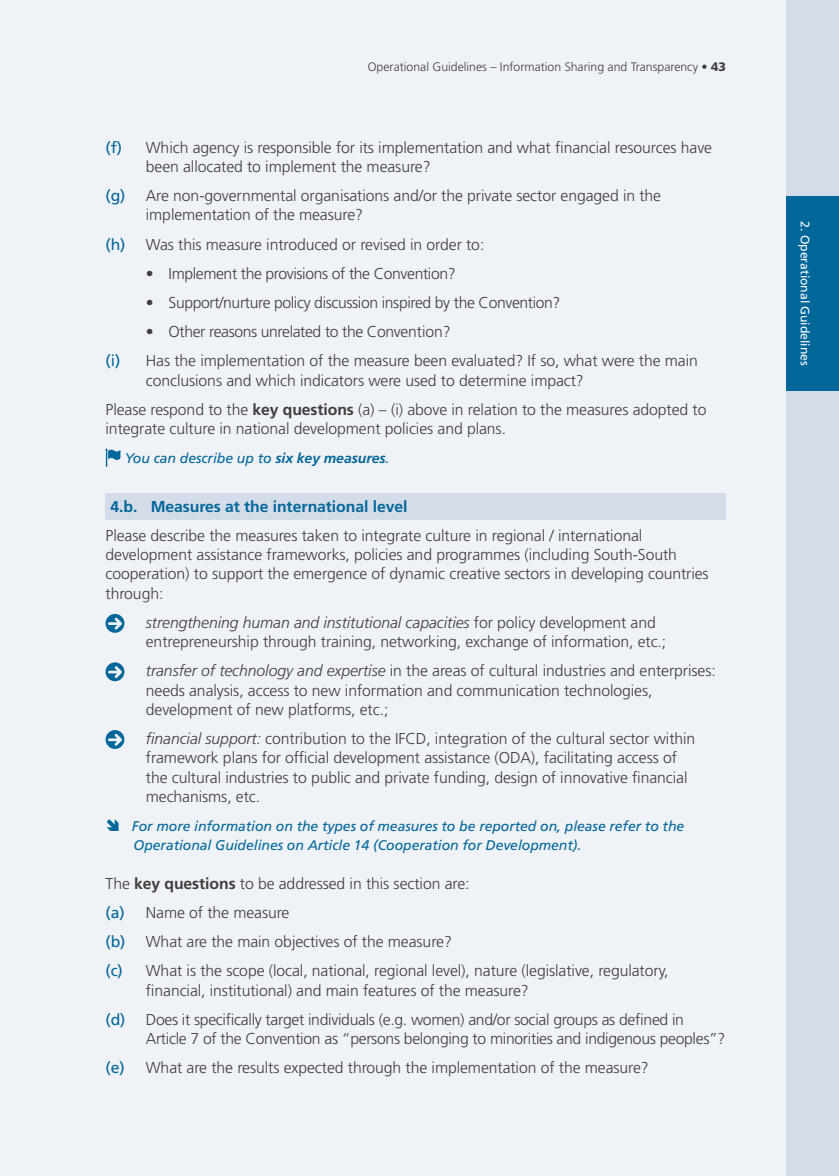
<style>
.page{position:relative;width:839px;height:1176px;background:#fff}
.page>*{position:absolute;margin:0;border:0;box-sizing:border-box;transform-origin:0 0}
.t1{font:300 15.75px/19.2px "Frutiger LT Std";letter-spacing:-.005em;color:#3e3e3f}
.t2{font:300 15.75px "Frutiger LT Std";letter-spacing:-.025em;color:#3e3e3f}
.t3{font:700 15.75px "Frutiger LT Std";letter-spacing:-.005em;color:#01669a}
.t4{font:italic 14px/19.2px "Frutiger LT Std";letter-spacing:-.005em;color:#01669a}
.t5{font:300 12.25px "Frutiger LT Std";color:#3e3e3f}
.t6{font:12.25px "Frutiger LT Std";letter-spacing:-.005em;color:#fff}
.s1{font-weight:900}
.s2{font-weight:400;color:#01669a}
.s3{font-weight:700}
.s4{font-style:italic}
</style>
<div class="page">
<div style="left:0;top:0;width:6px;height:1175px;background:#eff2f7"></div>
<div style="left:6px;top:0;width:832px;height:1175px;background:#eff2f7"></div>
<div style="left:785px;top:0;width:53px;height:1175px;background:#d5dce9"></div>
<div style="left:785px;top:196px;width:53px;height:194px;background:#01669a"></div>
<svg style="left:105px;top:448px;width:15px;height:19px"></svg>
<div style="left:105px;top:492px;width:621px;height:27px;background:#d5dce9"></div>
<svg style="left:105px;top:614px;width:19px;height:18px"></svg>
<svg style="left:105px;top:662px;width:19px;height:19px"></svg>
<svg style="left:105px;top:730px;width:19px;height:19px"></svg>
<p class="t5" style="left:368px;top:59px;width:360px">Operational Guidelines – Information Sharing and Transparency • <span class="s1">43</span></p>
<p class="t1" style="left:146px;top:138px;width:567px;text-indent:-40px"><span class="s2">(f)</span> Which agency is responsible for its implementation and what financial resources have been allocated to implement the measure?</p>
<p class="t1" style="left:146px;top:186px;width:516px;text-indent:-40px"><span class="s2">(g)</span> Are non-governmental organisations and/or the private sector engaged in the implementation of the measure?</p>
<p class="t1" style="left:105px;top:235px;width:380px"><span class="s2">(h)</span> Was this measure introduced or revised in order to:</p>
<p class="t2" style="left:146px;top:264px;width:311px">• Implement the provisions of the Convention?</p>
<p class="t2" style="left:146px;top:293px;width:416px">• Support/nurture policy discussion inspired by the Convention?</p>
<p class="t1" style="left:105px;top:317px;width:593px;line-height:29.2px;text-indent:40px">• Other reasons unrelated to the Convention?<br><span class="s2">(i)</span> Has the implementation of the measure been evaluated? If so, what were the main</p>
<p class="t1" style="left:105px;top:366px;width:602px;line-height:29.2px;text-indent:40px">conclusions and which indicators were used to determine impact?<br>Please respond to the <span class="s3">key questions</span> (a) – (i) above in relation to the measures adopted to</p>
<p class="t1" style="left:105px;top:419px;width:402px">integrate culture in national development policies and plans.</p>
<p class="t4" style="left:125px;top:449px;width:266px">You can describe up to <span class="s3">six key measures</span>.</p>
<p class="t3" style="left:110px;top:497px;width:298px">4.b. Measures at the international level</p>
<p class="t1" style="left:105px;top:526px;width:604px">Please describe the measures taken to integrate culture in regional / international development assistance frameworks, policies and programmes (including South-South cooperation) to support the emergence of dynamic creative sectors in developing countries through:</p>
<p class="t1" style="left:146px;top:613px;width:522px"><span class="s4">strengthening human and institutional capacities</span> for policy development and entrepreneurship through training, networking, exchange of information, etc.;</p>
<p class="t1" style="left:146px;top:661px;width:571px"><span class="s4">transfer of technology and expertise</span> in the areas of cultural industries and enterprises: needs analysis, access to new information and communication technologies, development of new platforms, etc.;</p>
<p class="t1" style="left:146px;top:729px;width:551px"><span class="s4">financial support:</span> contribution to the IFCD, integration of the cultural sector within framework plans for official development assistance (ODA), facilitating access of the cultural industries to public and private funding, design of innovative financial mechanisms, etc.</p>
<p class="t4" style="left:133px;top:816px;width:552px;text-indent:-28px">➔ For more information on the types of measures to be reported on, please refer to the<br>Operational Guidelines on Article 14 (Cooperation for Development).</p>
<p class="t1" style="left:105px;top:868px;width:564px;line-height:29.2px">The <span class="s3">key questions</span> to be addressed in this section are:<br><span class="s2">(a)</span> Name of the measure<br><span class="s2">(b)</span> What are the main objectives of the measure?<br><span class="s2">(c)</span> What is the scope (local, national, regional level), nature (legislative, regulatory,</p>
<p class="t1" style="left:105px;top:975px;width:580px;line-height:29.2px;text-indent:40px">financial, institutional) and main features of the measure?<br><span class="s2">(d)</span> Does it specifically target individuals (e.g. women) and/or social groups as defined in</p>
<p class="t1" style="left:105px;top:1024px;width:621px;line-height:29.2px;text-indent:40px">Article 7 of the Convention as “persons belonging to minorities and indigenous peoples”? <span class="s2">(e)</span> What are the results expected through the implementation of the measure?</p>
<p class="t6" style="left:812px;top:221px;width:146px;rotate:90deg">2. Operational Guidelines</p>
</div>
